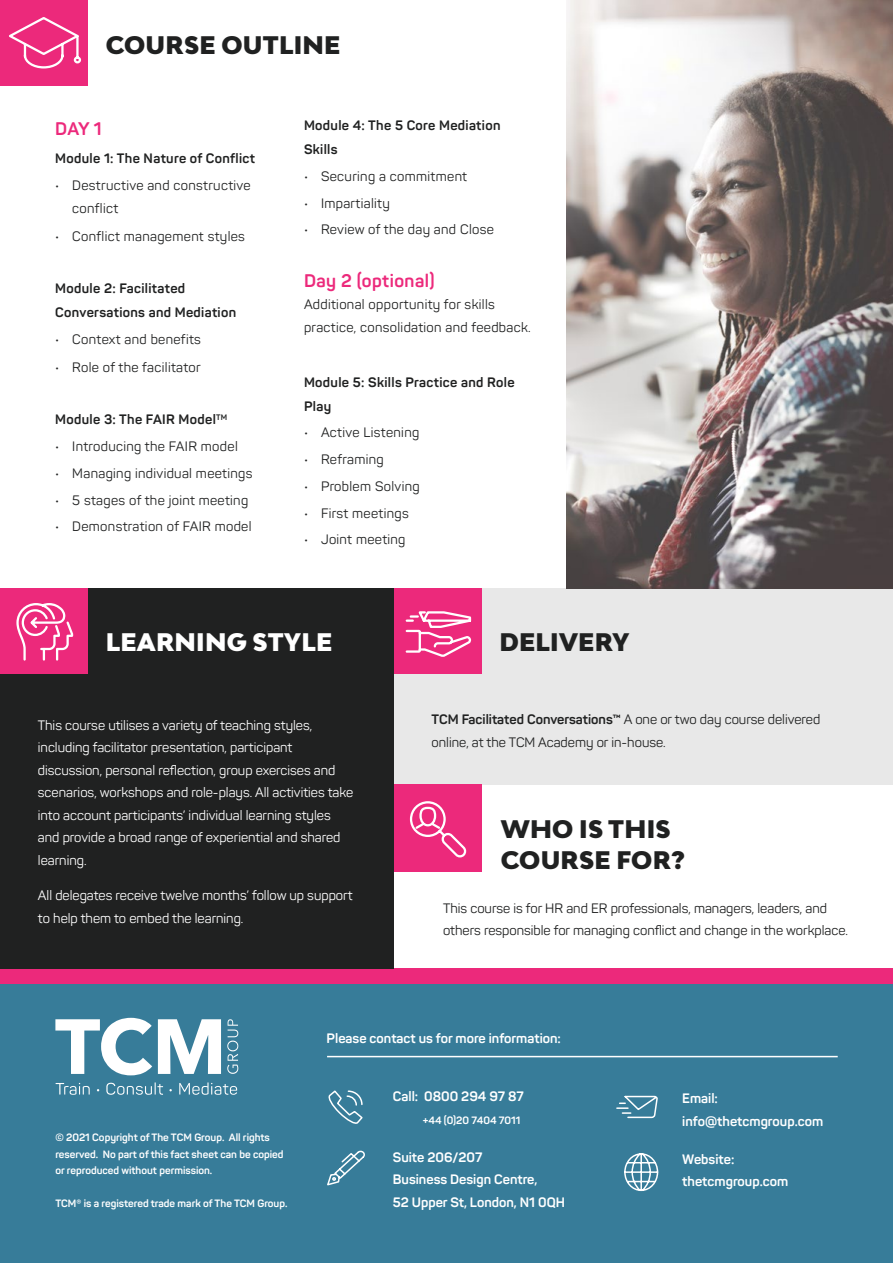
<style>
.page{position:relative;width:893px;height:1263px;background:#fff}
.page>*{position:absolute;margin:0;border:0;box-sizing:border-box;transform-origin:0 0}
.t1{font:900 24px/31.5px "Bw Modelica";letter-spacing:.01em;color:#202121}
.t2{font:900 24px "Bw Modelica";letter-spacing:.01em;color:#fff}
.t3{font:700 18px "Panton";letter-spacing:.025em;color:#ec297b}
.t4{font:13.5px/22.5px "Panton";letter-spacing:.025em;color:#202121}
.t5{font:13.5px/22.5px "Panton";color:#fff}
.t6{font:13.5px/22.5px "Panton";color:#202121}
.t7{font:700 13.5px/24px "Panton";letter-spacing:.025em;color:#202121}
.t8{font:700 13.5px/22.5px "Panton";color:#fff}
.t9{font:700 10.5px/16.5px "Panton";color:#fff}
.s1{font-weight:700}
</style>
<div class="page">
<div style="left:394px;top:588px;width:499px;height:196px;background:#e8e8e8"></div>
<div style="left:394px;top:588px;width:87px;height:86px;background:#ec297b"></div>
<svg style="left:405px;top:611px;width:67px;height:46px"></svg>
<div style="left:0;top:0;width:87px;height:86px;background:#ec297b"></div>
<svg style="left:9px;top:17px;width:72px;height:52px"></svg>
<div style="left:0;top:983px;width:893px;height:280px;background:#377c99"></div>
<svg style="left:328px;top:1090px;width:35px;height:34px"></svg>
<hr style="left:327px;top:1056px;width:511px;height:1px;background:#fff">
<svg style="left:327px;top:1150px;width:38px;height:36px"></svg>
<svg style="left:616px;top:1095px;width:42px;height:24px"></svg>
<svg style="left:624px;top:1153px;width:35px;height:39px"></svg>
<div style="left:0;top:968px;width:893px;height:16px;background:#ec297b"></div>
<svg style="left:55px;top:1018px;width:97px;height:57px"></svg>
<svg style="left:158px;top:1019px;width:63px;height:55px"></svg>
<svg style="left:227px;top:1019px;width:11px;height:55px"></svg>
<svg style="left:56px;top:1083px;width:34px;height:12px"></svg>
<svg style="left:106px;top:1082px;width:57px;height:13px"></svg>
<svg style="left:179px;top:1082px;width:58px;height:13px"></svg>
<img style="left:567px;top:0;width:326px;height:588px">
<div style="left:394px;top:784px;width:87px;height:88px;background:#ec297b"></div>
<svg style="left:409px;top:801px;width:58px;height:57px"></svg>
<div style="left:0;top:588px;width:394px;height:380px;background:#202121"></div>
<div style="left:0;top:588px;width:87px;height:86px;background:#ec297b"></div>
<svg style="left:16px;top:603px;width:58px;height:58px"></svg>
<h1 class="t1" style="left:106px;top:29px;width:236px">COURSE OUTLINE</h1>
<h2 class="t3" style="left:55px;top:117px;width:48px">DAY 1</h2>
<p class="t7" style="left:55px;top:146px;width:201px">Module 1: The Nature of Conflict</p>
<p class="t4" style="left:72px;top:174px;width:180px;text-indent:-17px">• Destructive and constructive conflict</p>
<p class="t4" style="left:55px;top:225px;width:191px">• Conflict management styles</p>
<p class="t7" style="left:55px;top:276px;width:182px">Module 2: Facilitated<br>Conversations and Mediation</p>
<p class="t4" style="left:55px;top:328px;width:147px">• Context and benefits</p>
<p class="t4" style="left:55px;top:356px;width:147px">• Role of the facilitator</p>
<p class="t7" style="left:55px;top:407px;width:174px">Module 3: The FAIR Model<sup>TM</sup></p>
<p class="t4" style="left:55px;top:435px;width:184px">• Introducing the FAIR model</p>
<p class="t4" style="left:55px;top:462px;width:199px">• Managing individual meetings</p>
<p class="t4" style="left:55px;top:488px;width:194px">• 5 stages of the joint meeting</p>
<p class="t4" style="left:55px;top:515px;width:198px">• Demonstration of FAIR model</p>
<p class="t7" style="left:304px;top:113px;width:198px">Module 4: The 5 Core Mediation<br>Skills</p>
<p class="t4" style="left:304px;top:165px;width:165px">• Securing a commitment</p>
<p class="t4" style="left:304px;top:192px;width:87px">• Impartiality</p>
<p class="t4" style="left:304px;top:218px;width:191px">• Review of the day and Close</p>
<h2 class="t3" style="left:304px;top:269px;width:132px">Day 2 (optional)</h2>
<p class="t4" style="left:304px;top:293px;width:228px">Additional opportunity for skills practice, consolidation and feedback.</p>
<p class="t7" style="left:304px;top:370px;width:212px">Module 5: Skills Practice and Role<br>Play</p>
<p class="t4" style="left:304px;top:421px;width:117px">• Active Listening</p>
<p class="t4" style="left:304px;top:448px;width:81px">• Reframing</p>
<p class="t4" style="left:304px;top:475px;width:117px">• Problem Solving</p>
<p class="t4" style="left:304px;top:502px;width:106px">• First meetings</p>
<p class="t4" style="left:304px;top:528px;width:103px">• Joint meeting</p>
<h1 class="t2" style="left:106px;top:626px;width:228px">LEARNING STYLE</h1>
<p class="t5" style="left:38px;top:714px;width:317px">This course utilises a variety of teaching styles, including facilitator presentation, participant discussion, personal reflection, group exercises and scenarios, workshops and role-plays. All activities take into account participants’ individual learning styles and provide a broad range of experiential and shared learning.</p>
<p class="t5" style="left:38px;top:884px;width:316px">All delegates receive twelve months’ follow up support to help them to embed the learning.</p>
<h1 class="t1" style="left:499px;top:625px;width:132px">DELIVERY</h1>
<p class="t6" style="left:432px;top:708px;width:390px"><span class="s1">TCM Facilitated Conversations™</span> A one or two day course delivered online, at the TCM Academy or in-house.</p>
<h1 class="t1" style="left:501px;top:812px;width:186px">WHO IS THIS<br>COURSE FOR?</h1>
<p class="t6" style="left:443px;top:897px;width:406px">This course is for HR and ER professionals, managers, leaders, and others responsible for managing conflict and change in the workplace.</p>
<p class="t9" style="left:55px;top:1129px;width:230px">© 2021 Copyright of The TCM Group. All rights reserved. No part of this fact sheet can be copied or reproduced without permission.</p>
<p class="t9" style="left:55px;top:1195px;width:234px">TCM® is a registered trade mark of The TCM Group.</p>
<p class="t8" style="left:327px;top:1027px;width:236px">Please contact us for more information:</p>
<p class="t8" style="left:393px;top:1085px;width:133px">Call: 0800 294 97 87</p>
<p class="t9" style="left:423px;top:1112px;width:99px">+44 (0)20 7404 7011</p>
<p class="t8" style="left:393px;top:1145px;width:174px">Suite 206/207<br>Business Design Centre,<br>52 Upper St, London, N1 0QH</p>
<p class="t8" style="left:682px;top:1087px;width:142px">Email: info@thetcmgroup.com</p>
<p class="t8" style="left:682px;top:1148px;width:107px">Website: thetcmgroup.com</p>
</div>
